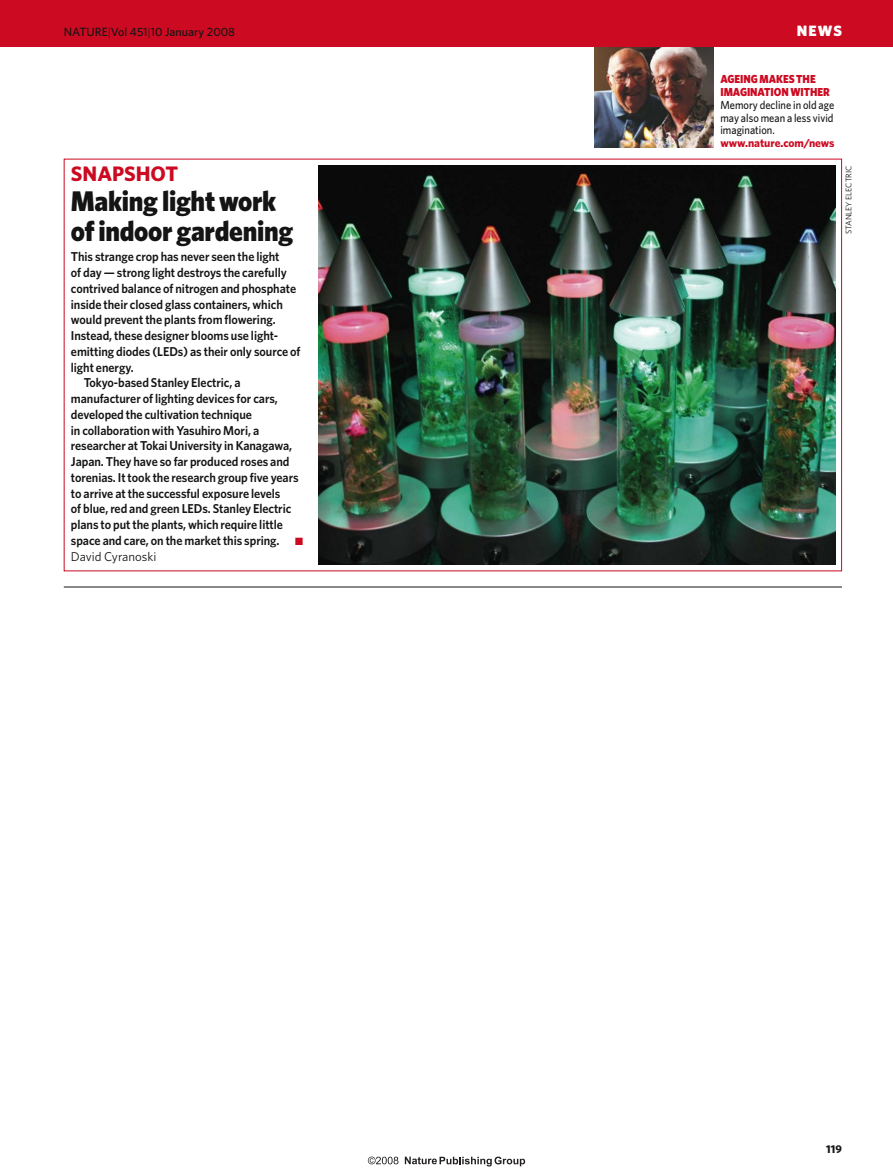
<style>
.page{position:relative;width:893px;height:1174px;background:#fff}
.page>*{position:absolute;margin:0;border:0;box-sizing:border-box;transform-origin:0 0}
.t1{font:900 28.5px/30px "Whitney";letter-spacing:-.01em;color:#141414;scale:.95 1}
.t2{font:700 21px "Whitney";color:#cc0a21}
.t3{font:900 15px "Whitney";color:#fff}
.t4{font:600 12.9px "Whitney";letter-spacing:-.005em;color:#141414;scale:.95 1}
.t5{font:12.75px "Whitney";color:#141414}
.t6{font:500 12px "Whitney";color:#141414}
.t7{font:500 11.7px/12.8px "Whitney";color:#141414;text-align:justify;scale:.9 1}
.t8{font:900 11.7px/13.5px "Whitney";letter-spacing:-.005em;color:#cc0a21;scale:.9 1}
.t9{font:700 11.7px "Whitney";letter-spacing:-.005em;color:#cc0a21}
.t10{font:700 11.25px "Whitney";color:#141414}
.t11{font:8.25px "Whitney";color:#141414}
.s1{font-weight:300}
.s2{color:#cc0a21}
</style>
<div class="page">
<img style="left:318px;top:165px;width:518px;height:399px">
<img style="left:594px;top:47px;width:120px;height:100px">
<div style="left:0;top:0;width:893px;height:47px;background:#cc0a21"></div>
<hr style="left:64px;top:587px;width:778px;height:1px;background:#141414">
<svg style="left:405px;top:1156px;width:120px;height:10px"></svg>
<svg style="left:368px;top:1156px;width:30px;height:8px"></svg>
<p class="t6" style="left:64px;top:27px;width:173px">NATURE<span class="s1">|</span>Vol 451<span class="s1">|</span>10 January 2008</p>
<p class="t3" style="left:797px;top:25px;width:47px">NEWS</p>
<h2 class="t2" style="left:71px;top:165px;width:109px">SNAPSHOT</h2>
<h1 class="t1" style="left:71px;top:188px;width:236px">Making light work of indoor gardening</h1>
<p class="t4" style="left:71px;top:252px;width:221px">This strange crop has never seen the light</p>
<p class="t4" style="left:71px;top:268px;width:229px">of day — strong light destroys the carefully</p>
<p class="t4" style="left:71px;top:283px;width:239px">contrived balance of nitrogen and phosphate</p>
<p class="t4" style="left:71px;top:299px;width:225px">inside their closed glass containers, which</p>
<p class="t4" style="left:71px;top:315px;width:217px">would prevent the plants from flowering.</p>
<p class="t4" style="left:71px;top:331px;width:220px">Instead, these designer blooms use light-</p>
<p class="t4" style="left:71px;top:346px;width:243px">emitting diodes (LEDs) as their only source of</p>
<p class="t4" style="left:71px;top:362px;width:68px">light energy.</p>
<p class="t4" style="left:84px;top:378px;width:167px">Tokyo-based Stanley Electric, a</p>
<p class="t4" style="left:71px;top:394px;width:219px">manufacturer of lighting devices for cars,</p>
<p class="t4" style="left:71px;top:409px;width:192px">developed the cultivation technique</p>
<p class="t4" style="left:71px;top:425px;width:200px">in collaboration with Yasuhiro Mori, a</p>
<p class="t4" style="left:71px;top:441px;width:234px">researcher at Tokai University in Kanagawa,</p>
<p class="t4" style="left:71px;top:457px;width:232px">Japan. They have so far produced roses and</p>
<p class="t4" style="left:71px;top:472px;width:241px">torenias. It took the research group five years</p>
<p class="t4" style="left:71px;top:488px;width:222px">to arrive at the successful exposure levels</p>
<p class="t4" style="left:71px;top:504px;width:234px">of blue, red and green LEDs. Stanley Electric</p>
<p class="t4" style="left:71px;top:520px;width:225px">plans to put the plants, which require little</p>
<p class="t4" style="left:71px;top:535px;width:246px">space and care, on the market this spring. <span class="s2">■</span></p>
<p class="t5" style="left:71px;top:551px;width:87px">David Cyranoski</p>
<p class="t8" style="left:720px;top:73px;width:123px">AGEING MAKES THE<br>IMAGINATION WITHER</p>
<p class="t7" style="left:720px;top:99px;width:128px">Memory decline in old age may also mean a less vivid imagination.</p>
<p class="t9" style="left:720px;top:139px;width:116px">www.nature.com/news</p>
<p class="t11" style="left:846px;top:234px;width:70px;rotate:-90deg">STANLEY ELECTRIC</p>
<p class="t10" style="left:826px;top:1144px;width:17px">119</p>
</div>
